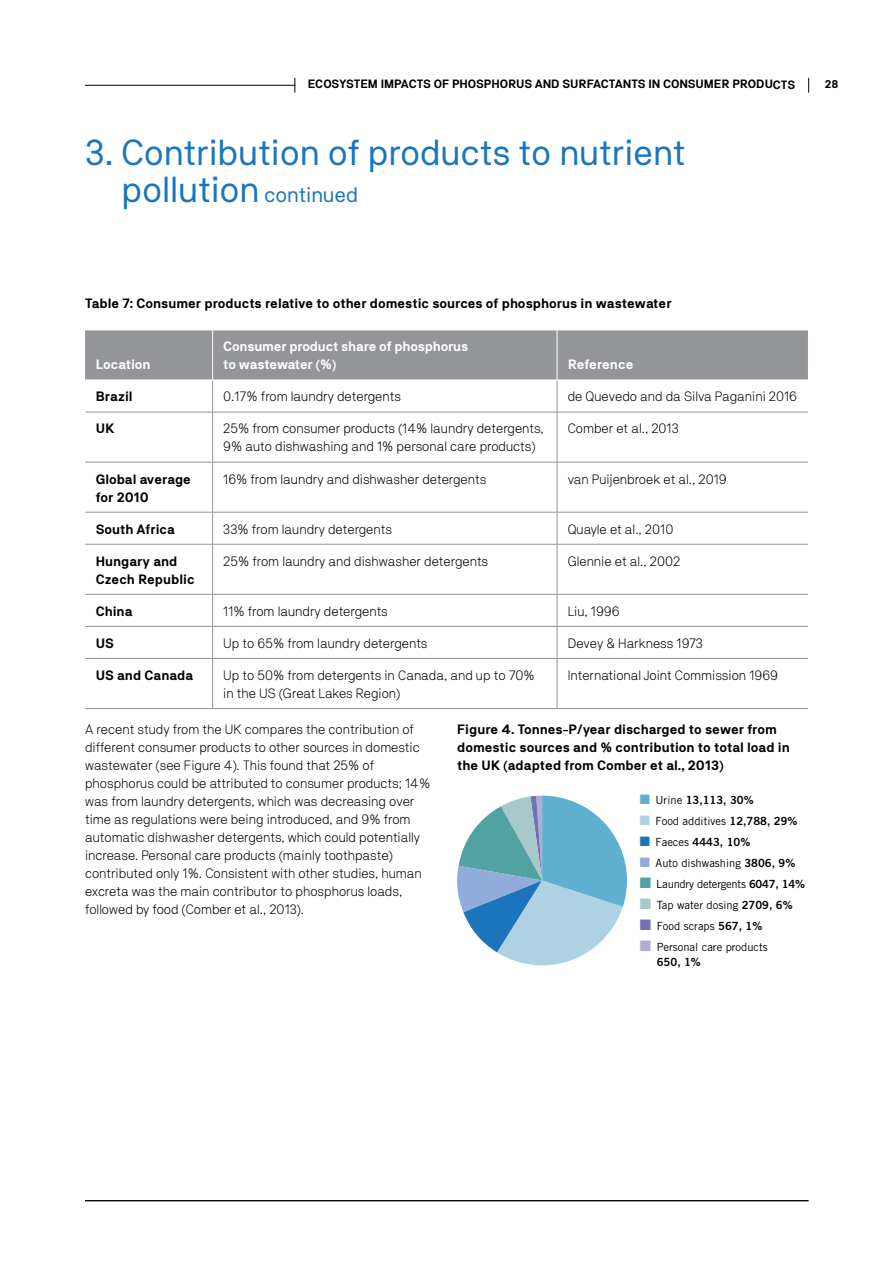
<style>
.page{position:relative;width:893px;height:1263px;background:#fff}
.page>*{position:absolute;margin:0;border:0;box-sizing:border-box;transform-origin:0 0}
.t1{font:36px/37.5px "NB Akademie Std";letter-spacing:-.005em;color:#1c75bc}
.t2{font:300 13.5px/18px "NB Akademie Std";color:#000}
.t3{font:700 13.5px/18px "NB Akademie Std";color:#000}
.t4{font:700 13.5px/18px "NB Akademie Std";letter-spacing:-.015em;color:#fff}
.t5{font:700 12px "NB Akademie Std";letter-spacing:-.005em;color:#000}
.t6{font:11.25px "Trade Gothic";color:#000}
.t7{font:11.25px "Trade Gothic Bold Two";color:#000}
.t8{font:11.25px "Trade Gothic";letter-spacing:-.02em;color:#000}
.t9{font:700 11.25px "NB Akademie Std";color:#000}
.s1{font-size:21px}
.s2{color:#5fafd0}
.s3{font-family:"Trade Gothic"}
.s4{color:#afd1e4}
.s5{font-family:"Trade Gothic Bold Two"}
.s6{color:#1c75bc}
.s7{color:#91acda}
.s8{color:#50a3a1}
.s9{color:#a7c9c9}
.s10{color:#7670b4}
.s11{color:#b0acd5}
</style>
<div class="page">
<hr style="left:85px;top:1200px;width:724px;height:1px;background:#000">
<svg style="left:808px;top:78px;width:1px;height:15px"></svg>
<svg style="left:295px;top:78px;width:1px;height:15px"></svg>
<hr style="left:85px;top:85px;width:211px;height:1px;background:#000">
<div style="left:85px;top:331px;width:723px;height:49px;background:#939598"></div>
<hr style="left:212px;top:330px;width:1px;height:50px;background:#fff">
<hr style="left:557px;top:330px;width:1px;height:50px;background:#fff">
<hr style="left:212px;top:380px;width:1px;height:32px;background:#939598">
<hr style="left:557px;top:380px;width:1px;height:32px;background:#939598">
<hr style="left:85px;top:412px;width:128px;height:1px;background:#939598">
<hr style="left:213px;top:412px;width:344px;height:1px;background:#939598">
<hr style="left:212px;top:412px;width:1px;height:50px;background:#939598">
<hr style="left:557px;top:412px;width:251px;height:1px;background:#939598">
<hr style="left:557px;top:412px;width:1px;height:50px;background:#939598">
<hr style="left:85px;top:462px;width:128px;height:1px;background:#939598">
<hr style="left:213px;top:462px;width:344px;height:1px;background:#939598">
<hr style="left:212px;top:462px;width:1px;height:50px;background:#939598">
<hr style="left:557px;top:462px;width:251px;height:1px;background:#939598">
<hr style="left:557px;top:462px;width:1px;height:50px;background:#939598">
<hr style="left:85px;top:512px;width:128px;height:1px;background:#939598">
<hr style="left:213px;top:512px;width:344px;height:1px;background:#939598">
<hr style="left:212px;top:512px;width:1px;height:32px;background:#939598">
<hr style="left:557px;top:512px;width:251px;height:1px;background:#939598">
<hr style="left:557px;top:512px;width:1px;height:32px;background:#939598">
<hr style="left:85px;top:544px;width:128px;height:1px;background:#939598">
<hr style="left:213px;top:544px;width:344px;height:1px;background:#939598">
<hr style="left:212px;top:544px;width:1px;height:50px;background:#939598">
<hr style="left:557px;top:544px;width:251px;height:1px;background:#939598">
<hr style="left:557px;top:544px;width:1px;height:50px;background:#939598">
<hr style="left:85px;top:594px;width:128px;height:1px;background:#939598">
<hr style="left:213px;top:594px;width:344px;height:1px;background:#939598">
<hr style="left:212px;top:594px;width:1px;height:32px;background:#939598">
<hr style="left:557px;top:594px;width:251px;height:1px;background:#939598">
<hr style="left:557px;top:594px;width:1px;height:32px;background:#939598">
<hr style="left:85px;top:626px;width:128px;height:1px;background:#939598">
<hr style="left:213px;top:626px;width:344px;height:1px;background:#939598">
<hr style="left:212px;top:626px;width:1px;height:32px;background:#939598">
<hr style="left:557px;top:626px;width:251px;height:1px;background:#939598">
<hr style="left:557px;top:626px;width:1px;height:32px;background:#939598">
<hr style="left:85px;top:658px;width:128px;height:1px;background:#939598">
<hr style="left:213px;top:658px;width:344px;height:1px;background:#939598">
<hr style="left:212px;top:659px;width:1px;height:49px;background:#939598">
<hr style="left:557px;top:658px;width:251px;height:1px;background:#939598">
<hr style="left:557px;top:659px;width:1px;height:49px;background:#939598">
<hr style="left:85px;top:708px;width:128px;height:1px;background:#939598">
<hr style="left:213px;top:708px;width:344px;height:1px;background:#939598">
<hr style="left:557px;top:708px;width:251px;height:1px;background:#939598">
<hr style="left:85px;top:380px;width:128px;height:1px;background:#fff">
<hr style="left:557px;top:380px;width:251px;height:1px;background:#fff">
<svg style="left:457px;top:796px;width:170px;height:170px"></svg>
<p class="t5" style="left:308px;top:77px;width:489px">ECOSYSTEM IMPACTS OF PHOSPHORUS AND SURFACTANTS IN CONSUMER PRODUCTS</p>
<p class="t9" style="left:825px;top:77px;width:15px">28</p>
<h1 class="t1" style="left:121px;top:133px;width:566px;text-indent:-36px">3. Contribution of products to nutrient pollution <span class="s1">continued</span></h1>
<p class="t3" style="left:85px;top:295px;width:588px">Table 7: Consumer products relative to other domestic sources of phosphorus in wastewater</p>
<p class="t4" style="left:96px;top:356px;width:57px">Location</p>
<p class="t4" style="left:223px;top:338px;width:247px">Consumer product share of phosphorus to wastewater (%)</p>
<p class="t4" style="left:568px;top:356px;width:67px">Reference</p>
<p class="t3" style="left:96px;top:388px;width:39px">Brazil</p>
<p class="t2" style="left:223px;top:387px;width:179px">0.17% from laundry detergents</p>
<p class="t2" style="left:568px;top:387px;width:231px">de Quevedo and da Silva Paganini 2016</p>
<p class="t3" style="left:96px;top:420px;width:20px">UK</p>
<p class="t2" style="left:223px;top:419px;width:322px">25% from consumer products (14% laundry detergents,<br>9% auto dishwashing and 1% personal care products)</p>
<p class="t2" style="left:568px;top:419px;width:113px">Comber et al., 2013</p>
<p class="t3" style="left:96px;top:470px;width:97px">Global average for 2010</p>
<p class="t2" style="left:223px;top:470px;width:265px">16% from laundry and dishwasher detergents</p>
<p class="t2" style="left:568px;top:470px;width:161px">van Puijenbroek et al., 2019</p>
<p class="t3" style="left:96px;top:520px;width:81px">South Africa</p>
<p class="t2" style="left:223px;top:520px;width:170px">33% from laundry detergents</p>
<p class="t2" style="left:568px;top:520px;width:107px">Quayle et al., 2010</p>
<p class="t3" style="left:96px;top:552px;width:100px">Hungary and<br>Czech Republic</p>
<p class="t2" style="left:223px;top:552px;width:266px">25% from laundry and dishwasher detergents</p>
<p class="t2" style="left:568px;top:552px;width:114px">Glennie et al., 2002</p>
<p class="t3" style="left:96px;top:602px;width:38px">China</p>
<p class="t2" style="left:223px;top:602px;width:166px">11% from laundry detergents</p>
<p class="t2" style="left:568px;top:602px;width:54px">Liu, 1996</p>
<p class="t3" style="left:96px;top:634px;width:20px">US</p>
<p class="t2" style="left:223px;top:634px;width:206px">Up to 65% from laundry detergents</p>
<p class="t2" style="left:568px;top:634px;width:137px">Devey &amp; Harkness 1973</p>
<p class="t3" style="left:96px;top:666px;width:99px">US and Canada</p>
<p class="t2" style="left:223px;top:666px;width:313px">Up to 50% from detergents in Canada, and up to 70% in the US (Great Lakes Region)</p>
<p class="t2" style="left:568px;top:666px;width:212px">International Joint Commission 1969</p>
<p class="t2" style="left:85px;top:720px;width:347px">A recent study from the UK compares the contribution of different consumer products to other sources in domestic wastewater (see Figure 4). This found that 25% of phosphorus could be attributed to consumer products; 14% was from laundry detergents, which was decreasing over time as regulations were being introduced, and 9% from automatic dishwasher detergents, which could potentially increase. Personal care products (mainly toothpaste) contributed only 1%. Consistent with other studies, human excreta was the main contributor to phosphorus loads, followed by food (Comber et al., 2013).</p>
<p class="t3" style="left:457px;top:720px;width:334px">Figure 4. Tonnes-P/year discharged to sewer from domestic sources and % contribution to total load in the UK (adapted from Comber et al., 2013)</p>
<p class="t7" style="left:640px;top:793px;width:115px"><span class="s2">■</span> <span class="s3">Urine</span> 13,113, 30%</p>
<p class="t6" style="left:640px;top:814px;width:159px"><span class="s4">■</span> Food additives <span class="s5">12,788, 29%</span></p>
<p class="t7" style="left:640px;top:835px;width:112px"><span class="s6">■</span> <span class="s3">Faeces</span> 4443, 10%</p>
<p class="t6" style="left:640px;top:856px;width:157px"><span class="s7">■</span> Auto dishwashing <span class="s5">3806, 9%</span></p>
<p class="t8" style="left:640px;top:877px;width:167px"><span class="s8">■</span> Laundry detergents <span class="s5">6047, 14%</span></p>
<p class="t6" style="left:640px;top:898px;width:154px"><span class="s9">■</span> Tap water dosing <span class="s5">2709, 6%</span></p>
<p class="t6" style="left:640px;top:919px;width:124px"><span class="s10">■</span> Food scraps <span class="s5">567, 1%</span></p>
<p class="t6" style="left:640px;top:940px;width:130px"><span class="s11">■</span> Personal care products</p>
<p class="t7" style="left:657px;top:955px;width:46px">650, 1%</p>
</div>
